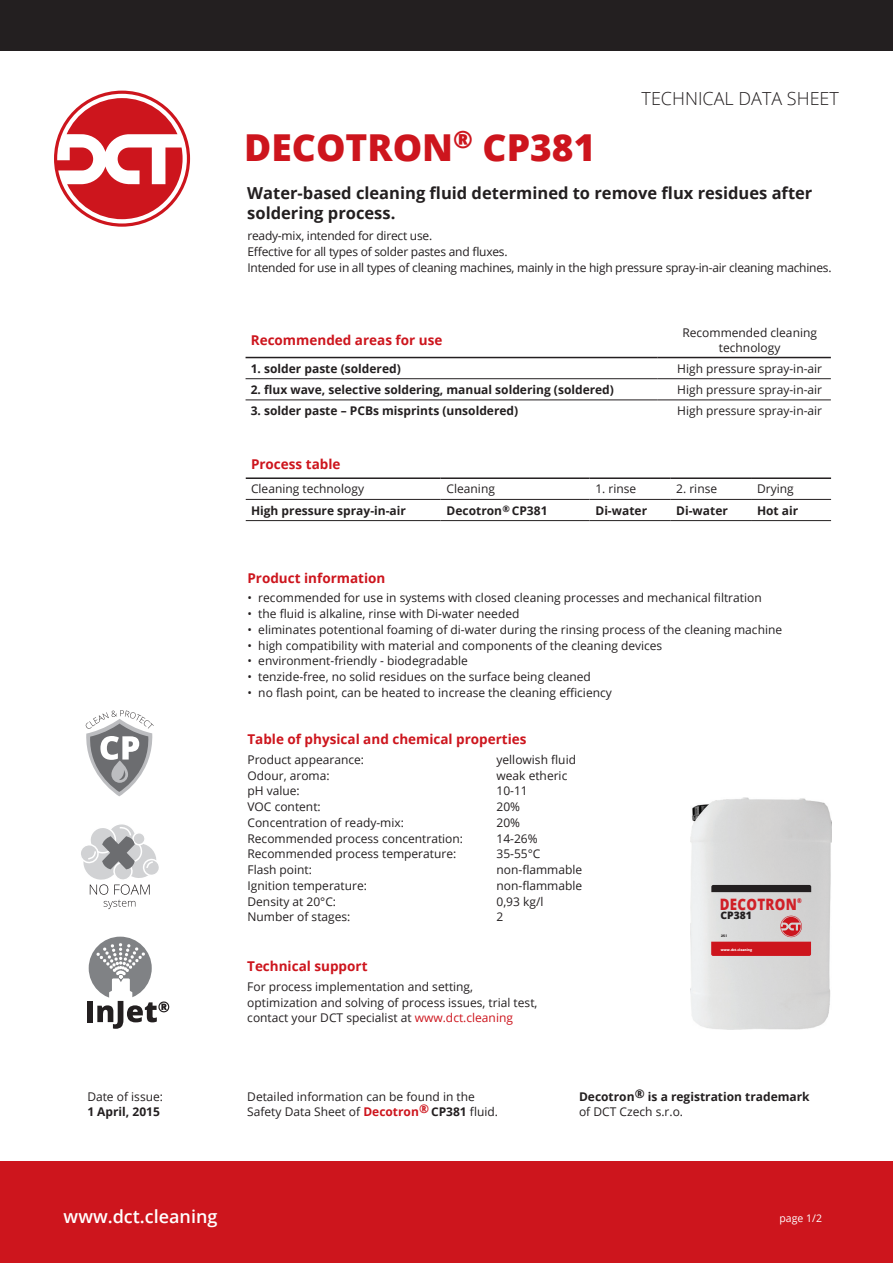
<style>
.page{position:relative;width:893px;height:1263px;background:#fff}
.page>*{position:absolute;margin:0;border:0;box-sizing:border-box;transform-origin:0 0}
.t1{font:800 37.2px "Open Sans";color:#cd151d}
.t2{font:300 18px "Open Sans";color:#231f20}
.t3{font:600 18px "Open Sans";color:#fff}
.t4{font:700 16.5px/19.8px "Open Sans";color:#231f20}
.t5{font:800 15.75px "Open Sans";letter-spacing:.02em;color:#d02027;scale:.85 1}
.t6{font:700 13.5px "Open Sans";color:#cd151d}
.t7{font:12px/15.8px "Open Sans";color:#231f20}
.t8{font:700 12px "Open Sans";color:#231f20}
.t9{font:12px/15.8px "Open Sans";letter-spacing:-.02em;color:#231f20}
.t10{font:10.5px "Open Sans";color:#fff}
.t11{font:800 10.35px "Open Sans";color:#231f20}
.t12{font:800 6.75px "Open Sans";color:#d02027;scale:.85 1}
.t13{font:800 3.3px "Open Sans";color:#fff}
.t14{font:800 3.3px "Open Sans";color:#231f20}
.s1{color:#cd151d}
.s2{font-weight:700;color:#cd151d}
.s3{font-weight:700}
</style>
<div class="page">
<div style="left:0;top:1162px;width:893px;height:101px;background:#cd151d"></div>
<div style="left:0;top:0;width:893px;height:50px;background:#231f20"></div>
<img style="left:691px;top:797px;width:141px;height:232px">
<svg style="left:711px;top:885px;width:100px;height:7px"></svg>
<hr style="left:246px;top:357px;width:411px;height:1px;background:#231f20">
<hr style="left:657px;top:357px;width:174px;height:1px;background:#231f20">
<hr style="left:246px;top:378px;width:411px;height:1px;background:#231f20">
<hr style="left:657px;top:378px;width:174px;height:1px;background:#231f20">
<hr style="left:246px;top:400px;width:411px;height:1px;background:#231f20">
<hr style="left:657px;top:400px;width:174px;height:1px;background:#231f20">
<hr style="left:246px;top:477px;width:195px;height:2px;background:#231f20">
<hr style="left:441px;top:477px;width:148px;height:2px;background:#231f20">
<hr style="left:589px;top:477px;width:81px;height:2px;background:#231f20">
<hr style="left:670px;top:477px;width:81px;height:2px;background:#231f20">
<hr style="left:751px;top:477px;width:80px;height:2px;background:#231f20">
<hr style="left:246px;top:499px;width:195px;height:1px;background:#231f20">
<hr style="left:441px;top:499px;width:148px;height:1px;background:#231f20">
<hr style="left:589px;top:499px;width:81px;height:1px;background:#231f20">
<hr style="left:670px;top:499px;width:81px;height:1px;background:#231f20">
<hr style="left:751px;top:499px;width:80px;height:1px;background:#231f20">
<hr style="left:246px;top:520px;width:195px;height:1px;background:#231f20">
<hr style="left:441px;top:520px;width:148px;height:1px;background:#231f20">
<hr style="left:589px;top:520px;width:81px;height:1px;background:#231f20">
<hr style="left:670px;top:520px;width:81px;height:1px;background:#231f20">
<hr style="left:751px;top:520px;width:80px;height:1px;background:#231f20">
<svg style="left:54px;top:91px;width:136px;height:136px"></svg>
<svg style="left:86px;top:710px;width:68px;height:86px"></svg>
<svg style="left:81px;top:824px;width:78px;height:85px"></svg>
<div style="left:89px;top:937px;width:63px;height:63px;background:#808285;border-radius:50%"></div>
<div style="left:87px;top:1001px;width:6px;height:21px;background:#231f20"></div>
<svg style="left:97px;top:943px;width:72px;height:86px"></svg>
<svg style="left:711px;top:916px;width:100px;height:40px;background:#d3878a"></svg>
<p class="t7" style="left:87px;top:1089px;width:77px">Date of issue:</p>
<p class="t8" style="left:87px;top:1103px;width:74px">1 April, 2015</p>
<h1 class="t1" style="left:244px;top:119px;width:353px">DECOTRON<sup>®</sup> CP381</h1>
<h2 class="t2" style="left:642px;top:86px;width:199px">TECHNICAL DATA SHEET</h2>
<h3 class="t4" style="left:247px;top:182px;width:567px">Water-based cleaning fluid determined to remove flux residues after soldering process.</h3>
<p class="t9" style="left:247px;top:228px;width:586px">ready-mix, intended for direct use.<br>Effective for all types of solder pastes and fluxes.<br>Intended for use in all types of cleaning machines, mainly in the high pressure spray-in-air cleaning machines.</p>
<p class="t6" style="left:251px;top:330px;width:193px">Recommended areas for use</p>
<p class="t7" style="left:682px;top:325px;width:136px;line-height:14.4px;text-align:center">Recommended cleaning technology</p>
<p class="t8" style="left:251px;top:360px;width:151px">1. solder paste (soldered)</p>
<p class="t7" style="left:677px;top:360px;width:146px">High pressure spray-in-air</p>
<p class="t8" style="left:251px;top:381px;width:365px">2. flux wave, selective soldering, manual soldering (soldered)</p>
<p class="t7" style="left:677px;top:381px;width:146px">High pressure spray-in-air</p>
<p class="t8" style="left:251px;top:402px;width:269px">3. solder paste – PCBs misprints (unsoldered)</p>
<p class="t7" style="left:677px;top:402px;width:146px">High pressure spray-in-air</p>
<p class="t6" style="left:251px;top:454px;width:91px">Process table</p>
<p class="t7" style="left:251px;top:481px;width:115px">Cleaning technology</p>
<p class="t7" style="left:447px;top:481px;width:50px">Cleaning</p>
<p class="t7" style="left:595px;top:481px;width:42px">1. rinse</p>
<p class="t7" style="left:676px;top:481px;width:42px">2. rinse</p>
<p class="t7" style="left:757px;top:481px;width:38px">Drying</p>
<p class="t8" style="left:251px;top:502px;width:156px">High pressure spray-in-air</p>
<p class="t8" style="left:447px;top:502px;width:102px">Decotron<sup>®</sup> CP381</p>
<p class="t8" style="left:595px;top:502px;width:53px">Di-water</p>
<p class="t8" style="left:676px;top:502px;width:53px">Di-water</p>
<p class="t8" style="left:757px;top:502px;width:43px">Hot air</p>
<p class="t6" style="left:247px;top:568px;width:139px">Product information</p>
<p class="t7" style="left:248px;top:590px;width:516px">• recommended for use in systems with closed cleaning processes and mechanical filtration</p>
<p class="t7" style="left:248px;top:606px;width:273px">• the fluid is alkaline, rinse with Di-water needed</p>
<p class="t7" style="left:248px;top:621px;width:536px">• eliminates potentional foaming of di-water during the rinsing process of the cleaning machine</p>
<p class="t7" style="left:248px;top:637px;width:416px">• high compatibility with material and components of the cleaning devices</p>
<p class="t7" style="left:248px;top:653px;width:222px">• environment-friendly - biodegradable</p>
<p class="t7" style="left:248px;top:669px;width:345px">• tenzide-free, no solid residues on the surface being cleaned</p>
<p class="t7" style="left:248px;top:684px;width:366px">• no flash point, can be heated to increase the cleaning efficiency</p>
<p class="t6" style="left:247px;top:730px;width:281px">Table of physical and chemical properties</p>
<p class="t7" style="left:247px;top:751px;width:118px">Product appearance:</p>
<p class="t7" style="left:496px;top:751px;width:81px">yellowish fluid</p>
<p class="t7" style="left:247px;top:767px;width:84px">Odour, aroma:</p>
<p class="t7" style="left:496px;top:767px;width:72px">weak etheric</p>
<p class="t7" style="left:247px;top:783px;width:54px">pH value:</p>
<p class="t7" style="left:496px;top:783px;width:33px">10-11</p>
<p class="t7" style="left:247px;top:799px;width:75px">VOC content:</p>
<p class="t7" style="left:496px;top:799px;width:25px">20%</p>
<p class="t7" style="left:247px;top:814px;width:158px">Concentration of ready-mix:</p>
<p class="t7" style="left:496px;top:814px;width:25px">20%</p>
<p class="t7" style="left:247px;top:830px;width:217px">Recommended process concentration:</p>
<p class="t7" style="left:496px;top:830px;width:43px">14-26%</p>
<p class="t7" style="left:247px;top:846px;width:210px">Recommended process temperature:</p>
<p class="t7" style="left:496px;top:846px;width:46px">35-55°C</p>
<p class="t7" style="left:247px;top:862px;width:66px">Flash point:</p>
<p class="t7" style="left:496px;top:862px;width:87px">non-flammable</p>
<p class="t7" style="left:247px;top:877px;width:121px">Ignition temperature:</p>
<p class="t7" style="left:496px;top:877px;width:87px">non-flammable</p>
<p class="t7" style="left:247px;top:893px;width:90px">Density at 20°C:</p>
<p class="t7" style="left:496px;top:893px;width:48px">0,93 kg/l</p>
<p class="t7" style="left:247px;top:909px;width:104px">Number of stages:</p>
<p class="t7" style="left:496px;top:909px;width:8px">2</p>
<p class="t6" style="left:247px;top:957px;width:122px">Technical support</p>
<p class="t7" style="left:247px;top:978px;width:292px">For process implementation and setting, optimization and solving of process issues, trial test, contact your DCT specialist at <span class="s1">www.dct.cleaning</span></p>
<h3 class="t5" style="left:720px;top:892px;width:92px">DECOTRON</h3>
<p class="t12" style="left:797px;top:895px;width:7px">®</p>
<p class="t11" style="left:720px;top:907px;width:33px">CP381</p>
<p class="t14" style="left:721px;top:933px;width:7px">25 l</p>
<p class="t13" style="left:721px;top:947px;width:33px">www.dct.cleaning</p>
<p class="t7" style="left:247px;top:1089px;width:252px;line-height:14.4px">Detailed information can be found in the<br>Safety Data Sheet of <span class="s2">Decotron</span><sup>®</sup> <span class="s3">CP381</span> fluid.</p>
<p class="t8" style="left:579px;top:1088px;width:232px">Decotron® is a registration trademark</p>
<p class="t7" style="left:579px;top:1103px;width:106px">of DCT Czech s.r.o.</p>
<h2 class="t3" style="left:64px;top:1204px;width:155px">www.dct.cleaning</h2>
<p class="t10" style="left:779px;top:1210px;width:44px">page 1/2</p>
</div>
